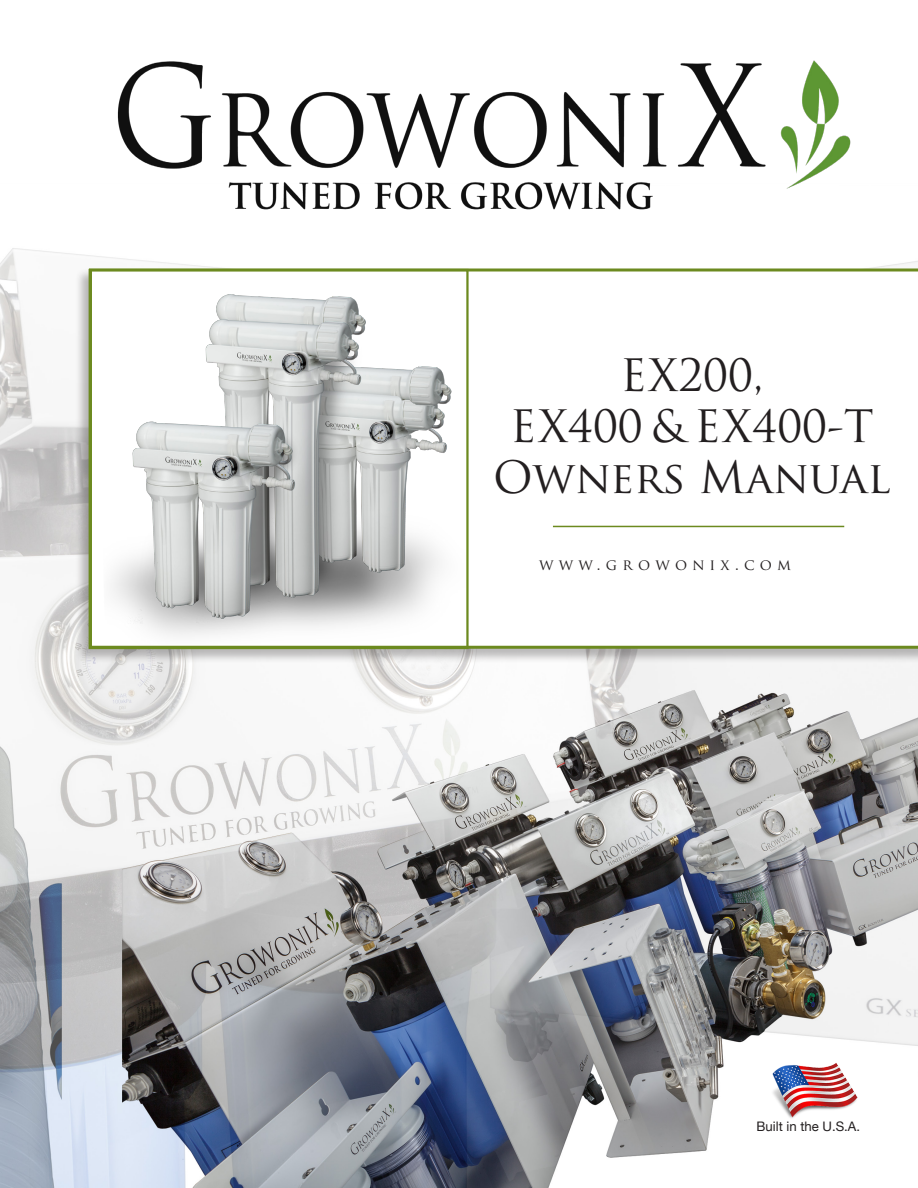
<style>
.page{position:relative;width:918px;height:1188px;background:#fff}
.page>*{position:absolute;margin:0;border:0;box-sizing:border-box;transform-origin:0 0}
.t1{font:43.5px "Trajan Pro";color:#231f20}
.t2{font:15px "Trajan Pro";letter-spacing:.35em;color:#231f20}
.t3{font:13.2px "Helvetica Neue";color:#231f20}
</style>
<div class="page">
<img style="left:0;top:248px;width:918px;height:940px">
<div style="left:74px;top:267px;width:844px;height:396px;background:#231f20;opacity:.3"></div>
<svg style="left:89px;top:268px;width:829px;height:381px"></svg>
<div style="left:493px;top:322px;width:398px;height:208px;background:#fff"></div>
<div style="left:472px;top:544px;width:386px;height:40px;background:#fff"></div>
<img style="left:117px;top:60px;width:734px;height:150px">
<img style="left:771px;top:1042px;width:88px;height:87px">
<img style="left:104px;top:295px;width:362px;height:349px">
<div style="left:89px;top:269px;width:380px;height:380px;border:2px solid #6c8a1f"></div>
<hr style="left:553px;top:526px;width:291px;height:1px;background:#6c8a1f">
<p class="t1" style="left:620px;top:348px;width:145px">EX200,</p>
<p class="t1" style="left:510px;top:399px;width:366px">EX400 &amp; EX400-T</p>
<p class="t1" style="left:493px;top:450px;width:399px">Owners Manual</p>
<p class="t2" style="left:539px;top:555px;width:253px">www.growonix.com</p>
<p class="t3" style="left:757px;top:1117px;width:105px">Built in the U.S.A.</p>
</div>
